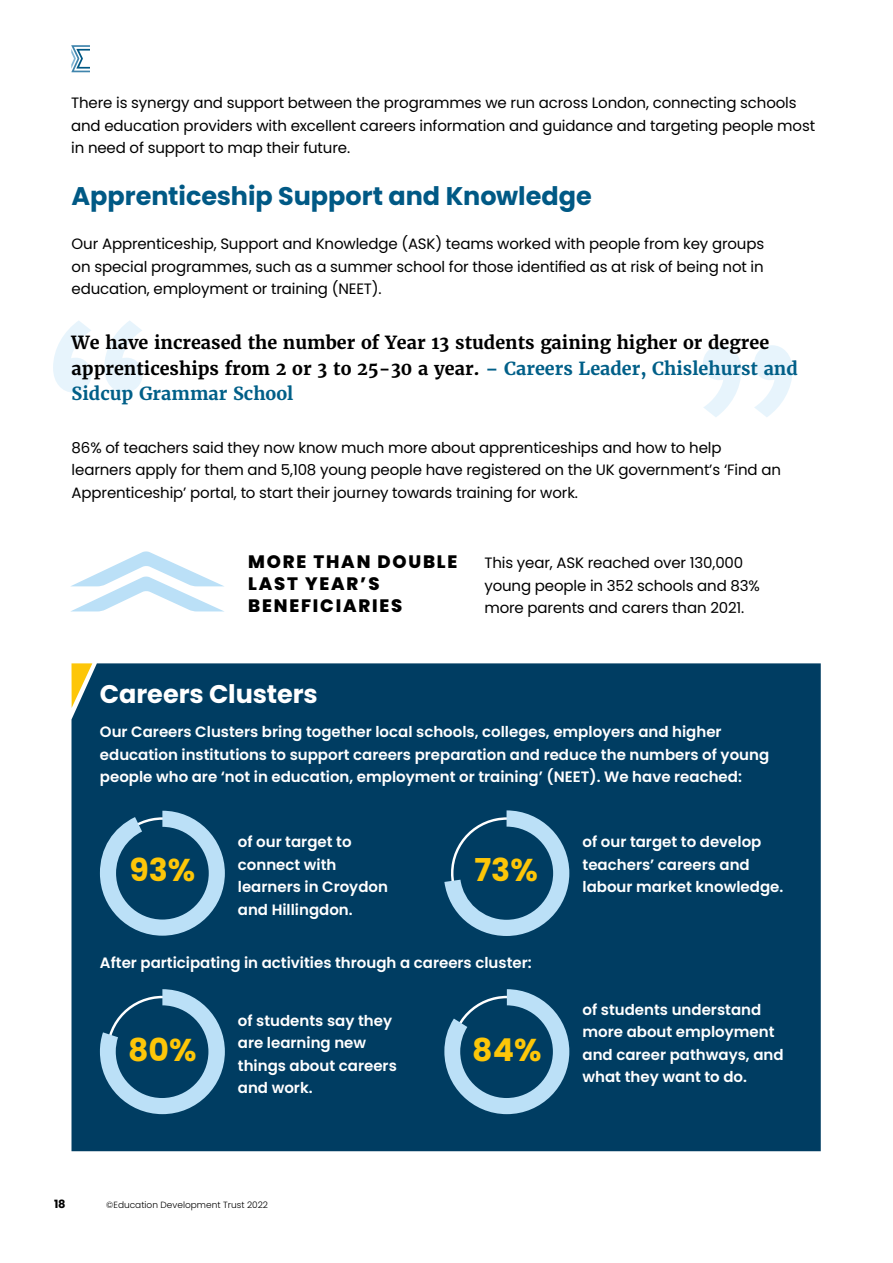
<style>
.page{position:relative;width:893px;height:1263px;background:#fff}
.page>*{position:absolute;margin:0;border:0;box-sizing:border-box;transform-origin:0 0}
.t1{font:700 31.5px "Poppins";color:#fdc608}
.t2{font:700 25.5px "Poppins";color:#005985}
.t3{font:700 25.5px "Poppins";letter-spacing:-.005em;color:#fff}
.t4{font:700 18px/25.5px "Merriweather";color:#000}
.t5{font:800 18px/21.6px "Poppins";letter-spacing:.1em;color:#000}
.t6{font:15px/22.5px "Poppins";letter-spacing:-.01em;color:#000}
.t7{font:600 15px/22.5px "Poppins";color:#fff}
.t8{font:700 11.4px "Poppins";color:#000}
.t9{font:300 9px "Poppins";color:#000}
.s1{color:#005f88}
</style>
<div class="page">
<svg style="left:72px;top:45px;width:18px;height:27px"></svg>
<svg style="left:53px;top:321px;width:90px;height:72px"></svg>
<svg style="left:703px;top:345px;width:89px;height:72px"></svg>
<div style="left:72px;top:663px;width:749px;height:488px;background:#003d62"></div>
<svg style="left:72px;top:663px;width:20px;height:45px"></svg>
<svg style="left:100px;top:811px;width:125px;height:125px;background:#3e7393"></svg>
<svg style="left:444px;top:810px;width:125px;height:126px;background:#33698a"></svg>
<svg style="left:100px;top:989px;width:125px;height:125px;background:#376d8d"></svg>
<svg style="left:444px;top:989px;width:125px;height:125px;background:#396f8f"></svg>
<svg style="left:71px;top:551px;width:153px;height:60px"></svg>
<p class="t6" style="left:71px;top:92px;width:745px">There is synergy and support between the programmes we run across London, connecting schools and education providers with excellent careers information and guidance and targeting people most in need of support to map their future.</p>
<h2 class="t2" style="left:72px;top:181px;width:522px">Apprenticeship Support and Knowledge</h2>
<p class="t6" style="left:72px;top:233px;width:694px;text-align:justify">Our Apprenticeship, Support and Knowledge (ASK) teams worked with people from key groups on special programmes, such as a summer school for those identified as at risk of being not in education, employment or training (NEET).</p>
<p class="t4" style="left:72px;top:330px;width:728px">We have increased the number of Year 13 students gaining higher or degree apprenticeships from 2 or 3 to 25-30 a year. <span class="s1">– Careers Leader, Chislehurst and<br>Sidcup Grammar School</span></p>
<p class="t6" style="left:72px;top:436px;width:711px">86% of teachers said they now know much more about apprenticeships and how to help learners apply for them and 5,108 young people have registered on the UK government’s ‘Find an<br>Apprenticeship’ portal, to start their journey towards training for work.</p>
<p class="t5" style="left:248px;top:551px;width:211px">MORE THAN DOUBLE<br>LAST YEAR’S<br>BENEFICIARIES</p>
<p class="t6" style="left:484px;top:552px;width:277px">This year, ASK reached over 130,000 young people in 352 schools and 83% more parents and carers than 2021.</p>
<h2 class="t3" style="left:100px;top:679px;width:219px">Careers Clusters</h2>
<p class="t7" style="left:100px;top:721px;width:671px">Our Careers Clusters bring together local schools, colleges, employers and higher education institutions to support careers preparation and reduce the numbers of young people who are ‘not in education, employment or training’ (NEET). We have reached:</p>
<p class="t7" style="left:238px;top:831px;width:152px">of our target to connect with learners in Croydon and Hillingdon.</p>
<h1 class="t1" style="left:129px;top:852px;width:67px">93%</h1>
<h1 class="t1" style="left:474px;top:852px;width:65px">73%</h1>
<p class="t7" style="left:100px;top:951px;width:433px">After participating in activities through a careers cluster:</p>
<p class="t7" style="left:238px;top:1009px;width:160px">of students say they are learning new things about careers and work.</p>
<h1 class="t1" style="left:128px;top:1032px;width:70px">80%</h1>
<h1 class="t1" style="left:472px;top:1032px;width:71px">84%</h1>
<p class="t7" style="left:583px;top:831px;width:202px">of our target to develop teachers’ careers and labour market knowledge.</p>
<p class="t7" style="left:583px;top:998px;width:203px">of students understand more about employment and career pathways, and what they want to do.</p>
<p class="t8" style="left:54px;top:1197px;width:13px">18</p>
<p class="t9" style="left:106px;top:1200px;width:163px">©Education Development Trust 2022</p>
</div>
